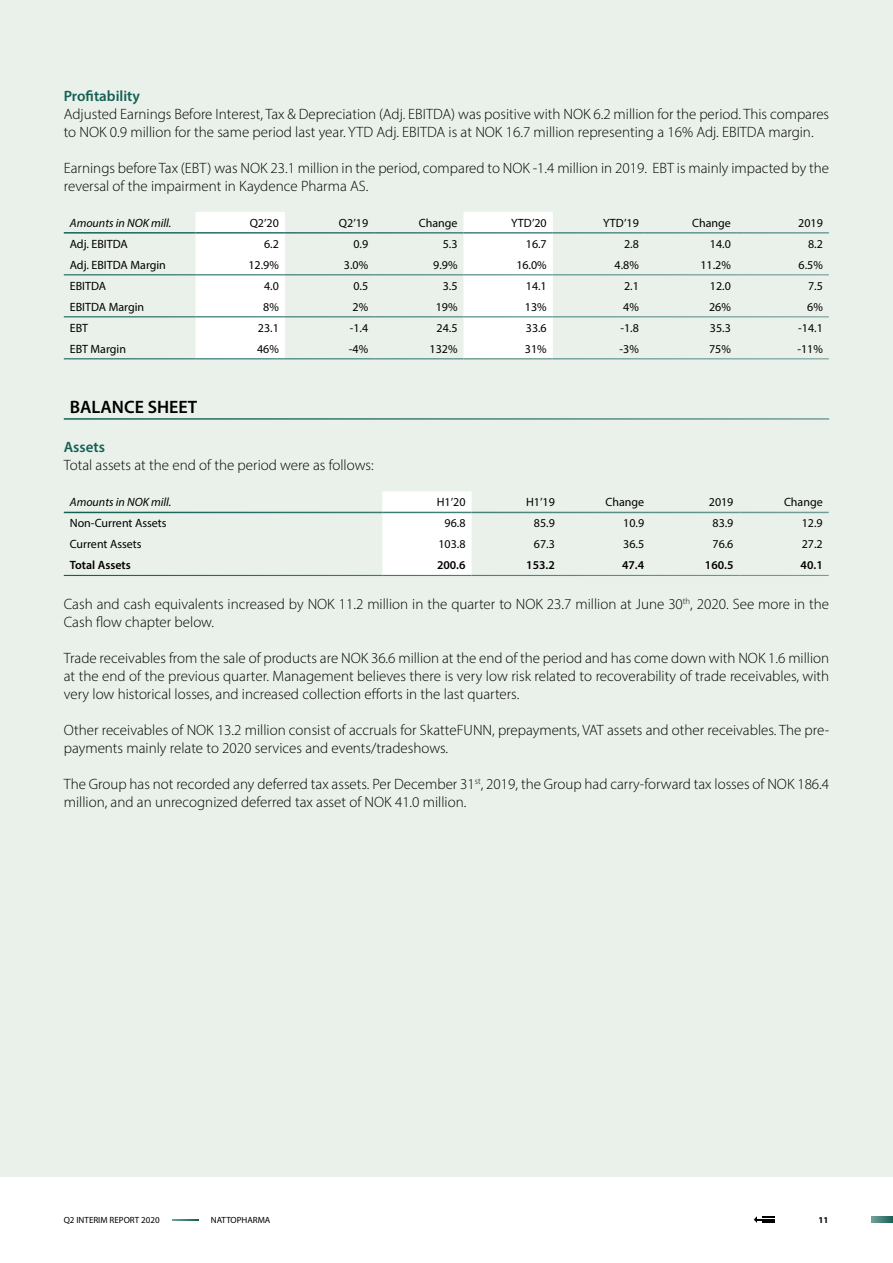
<style>
.page{position:relative;width:893px;height:1263px;background:#fff}
.page>*{position:absolute;margin:0;border:0;box-sizing:border-box;transform-origin:0 0}
.t1{font:600 18px "Myriad Pro";color:#000}
.t2{font:300 15px/18px "Myriad Pro";color:#000}
.t3{font:600 15px "Myriad Pro";color:#146055}
.t4{font:12px "Myriad Pro";color:#000}
.t5{font:italic 12px "Myriad Pro";color:#000}
.t6{font:600 12px "Myriad Pro";color:#000}
.t7{font:9px "Myriad Pro";color:#000}
.t8{font:700 9px "Myriad Pro";color:#000}
</style>
<div class="page">
<svg style="left:173px;top:1219px;width:25px;height:1px"></svg>
<svg style="left:754px;top:1216px;width:20px;height:7px"></svg>
<svg style="left:872px;top:1216px;width:21px;height:7px"></svg>
<div style="left:0;top:0;width:893px;height:1176px;background:#eaf1ea"></div>
<hr style="left:64px;top:418px;width:765px;height:2px;background:#fff">
<svg style="left:196px;top:212px;width:357px;height:146px"></svg>
<hr style="left:64px;top:232px;width:132px;height:2px;background:#fff">
<hr style="left:196px;top:232px;width:89px;height:2px;background:#fff">
<hr style="left:285px;top:232px;width:89px;height:2px;background:#fff">
<hr style="left:374px;top:232px;width:89px;height:2px;background:#fff">
<hr style="left:463px;top:232px;width:90px;height:2px;background:#fff">
<hr style="left:553px;top:232px;width:92px;height:2px;background:#fff">
<hr style="left:645px;top:232px;width:92px;height:2px;background:#fff">
<hr style="left:737px;top:232px;width:92px;height:2px;background:#fff">
<hr style="left:64px;top:316px;width:132px;height:1px;background:#fff">
<hr style="left:196px;top:316px;width:89px;height:1px;background:#fff">
<hr style="left:285px;top:316px;width:89px;height:1px;background:#fff">
<hr style="left:374px;top:316px;width:89px;height:1px;background:#fff">
<hr style="left:463px;top:316px;width:90px;height:1px;background:#fff">
<hr style="left:553px;top:316px;width:92px;height:1px;background:#fff">
<hr style="left:645px;top:316px;width:92px;height:1px;background:#fff">
<hr style="left:737px;top:316px;width:92px;height:1px;background:#fff">
<hr style="left:64px;top:358px;width:132px;height:1px;background:#fff">
<hr style="left:196px;top:358px;width:89px;height:1px;background:#fff">
<hr style="left:285px;top:358px;width:89px;height:1px;background:#fff">
<hr style="left:374px;top:358px;width:89px;height:1px;background:#fff">
<hr style="left:463px;top:358px;width:90px;height:1px;background:#fff">
<hr style="left:553px;top:358px;width:92px;height:1px;background:#fff">
<hr style="left:645px;top:358px;width:92px;height:1px;background:#fff">
<hr style="left:737px;top:358px;width:92px;height:1px;background:#fff">
<hr style="left:64px;top:274px;width:132px;height:1px;background:#fff">
<hr style="left:196px;top:274px;width:89px;height:1px;background:#fff">
<hr style="left:285px;top:274px;width:89px;height:1px;background:#fff">
<hr style="left:374px;top:274px;width:89px;height:1px;background:#fff">
<hr style="left:463px;top:274px;width:90px;height:1px;background:#fff">
<hr style="left:553px;top:274px;width:92px;height:1px;background:#fff">
<hr style="left:645px;top:274px;width:92px;height:1px;background:#fff">
<hr style="left:737px;top:274px;width:92px;height:1px;background:#fff">
<div style="left:382px;top:491px;width:90px;height:83px;background:#fff"></div>
<hr style="left:64px;top:512px;width:318px;height:1px;background:#fff">
<hr style="left:382px;top:512px;width:90px;height:1px;background:#fff">
<hr style="left:472px;top:512px;width:89px;height:1px;background:#fff">
<hr style="left:561px;top:512px;width:89px;height:1px;background:#fff">
<hr style="left:650px;top:512px;width:89px;height:1px;background:#fff">
<hr style="left:739px;top:512px;width:90px;height:1px;background:#fff">
<hr style="left:64px;top:575px;width:318px;height:1px;background:#fff">
<hr style="left:382px;top:575px;width:90px;height:1px;background:#fff">
<hr style="left:472px;top:575px;width:89px;height:1px;background:#fff">
<hr style="left:561px;top:575px;width:89px;height:1px;background:#fff">
<hr style="left:650px;top:575px;width:89px;height:1px;background:#fff">
<hr style="left:739px;top:575px;width:90px;height:1px;background:#fff">
<p class="t3" style="left:64px;top:86px;width:78px">Profitability</p>
<p class="t2" style="left:64px;top:104px;width:767px">Adjusted Earnings Before Interest, Tax &amp; Depreciation (Adj. EBITDA) was positive with NOK 6.2 million for the period. This compares to NOK 0.9 million for the same period last year. YTD Adj. EBITDA is at NOK 16.7 million representing a 16% Adj. EBITDA margin.</p>
<p class="t2" style="left:64px;top:158px;width:767px">Earnings before Tax (EBT) was NOK 23.1 million in the period, compared to NOK -1.4 million in 2019. EBT is mainly impacted by the reversal of the impairment in Kaydence Pharma AS.</p>
<p class="t5" style="left:70px;top:215px;width:103px">Amounts in NOK mill.</p>
<p class="t4" style="left:250px;top:215px;width:31px">Q2’20</p>
<p class="t4" style="left:339px;top:215px;width:31px">Q2’19</p>
<p class="t4" style="left:419px;top:215px;width:40px">Change</p>
<p class="t4" style="left:511px;top:215px;width:37px">YTD’20</p>
<p class="t4" style="left:603px;top:215px;width:37px">YTD’19</p>
<p class="t4" style="left:692px;top:215px;width:40px">Change</p>
<p class="t4" style="left:798px;top:215px;width:26px">2019</p>
<p class="t4" style="left:70px;top:236px;width:60px">Adj. EBITDA</p>
<p class="t4" style="left:264px;top:236px;width:16px">6.2</p>
<p class="t4" style="left:353px;top:236px;width:16px">0.9</p>
<p class="t4" style="left:443px;top:236px;width:16px">5.3</p>
<p class="t4" style="left:526px;top:236px;width:22px">16.7</p>
<p class="t4" style="left:624px;top:236px;width:16px">2.8</p>
<p class="t4" style="left:710px;top:236px;width:22px">14.0</p>
<p class="t4" style="left:808px;top:236px;width:16px">8.2</p>
<p class="t4" style="left:70px;top:257px;width:98px">Adj. EBITDA Margin</p>
<p class="t4" style="left:248px;top:257px;width:32px">12.9%</p>
<p class="t4" style="left:344px;top:257px;width:26px">3.0%</p>
<p class="t4" style="left:433px;top:257px;width:26px">9.9%</p>
<p class="t4" style="left:516px;top:257px;width:32px">16.0%</p>
<p class="t4" style="left:614px;top:257px;width:26px">4.8%</p>
<p class="t4" style="left:700px;top:257px;width:32px">11.2%</p>
<p class="t4" style="left:799px;top:257px;width:26px">6.5%</p>
<p class="t4" style="left:70px;top:278px;width:38px">EBITDA</p>
<p class="t4" style="left:264px;top:278px;width:16px">4.0</p>
<p class="t4" style="left:353px;top:278px;width:16px">0.5</p>
<p class="t4" style="left:443px;top:278px;width:16px">3.5</p>
<p class="t4" style="left:526px;top:278px;width:22px">14.1</p>
<p class="t4" style="left:624px;top:278px;width:16px">2.1</p>
<p class="t4" style="left:710px;top:278px;width:22px">12.0</p>
<p class="t4" style="left:808px;top:278px;width:16px">7.5</p>
<p class="t4" style="left:70px;top:299px;width:76px">EBITDA Margin</p>
<p class="t4" style="left:263px;top:299px;width:17px">8%</p>
<p class="t4" style="left:353px;top:299px;width:17px">2%</p>
<p class="t4" style="left:436px;top:299px;width:23px">19%</p>
<p class="t4" style="left:525px;top:299px;width:23px">13%</p>
<p class="t4" style="left:623px;top:299px;width:17px">4%</p>
<p class="t4" style="left:709px;top:299px;width:23px">26%</p>
<p class="t4" style="left:807px;top:299px;width:17px">6%</p>
<p class="t4" style="left:70px;top:320px;width:20px">EBT</p>
<p class="t4" style="left:258px;top:320px;width:22px">23.1</p>
<p class="t4" style="left:350px;top:320px;width:20px">-1.4</p>
<p class="t4" style="left:437px;top:320px;width:22px">24.5</p>
<p class="t4" style="left:526px;top:320px;width:22px">33.6</p>
<p class="t4" style="left:620px;top:320px;width:20px">-1.8</p>
<p class="t4" style="left:710px;top:320px;width:22px">35.3</p>
<p class="t4" style="left:798px;top:320px;width:26px">-14.1</p>
<p class="t4" style="left:70px;top:341px;width:58px">EBT Margin</p>
<p class="t4" style="left:257px;top:341px;width:23px">46%</p>
<p class="t4" style="left:349px;top:341px;width:21px">-4%</p>
<p class="t4" style="left:429px;top:341px;width:29px">132%</p>
<p class="t4" style="left:525px;top:341px;width:23px">31%</p>
<p class="t4" style="left:619px;top:341px;width:21px">-3%</p>
<p class="t4" style="left:709px;top:341px;width:23px">75%</p>
<p class="t4" style="left:797px;top:341px;width:27px">-11%</p>
<p class="t1" style="left:70px;top:395px;width:129px">BALANCE SHEET</p>
<p class="t3" style="left:64px;top:438px;width:43px">Assets</p>
<p class="t2" style="left:64px;top:456px;width:311px">Total assets at the end of the period were as follows:</p>
<p class="t5" style="left:70px;top:495px;width:103px">Amounts in NOK mill.</p>
<p class="t4" style="left:437px;top:495px;width:30px">H1’20</p>
<p class="t4" style="left:526px;top:495px;width:30px">H1’19</p>
<p class="t4" style="left:605px;top:495px;width:40px">Change</p>
<p class="t4" style="left:709px;top:495px;width:26px">2019</p>
<p class="t4" style="left:784px;top:495px;width:40px">Change</p>
<p class="t4" style="left:70px;top:516px;width:98px">Non-Current Assets</p>
<p class="t4" style="left:445px;top:516px;width:22px">96.8</p>
<p class="t4" style="left:534px;top:516px;width:22px">85.9</p>
<p class="t4" style="left:623px;top:516px;width:22px">10.9</p>
<p class="t4" style="left:712px;top:516px;width:22px">83.9</p>
<p class="t4" style="left:802px;top:516px;width:22px">12.9</p>
<p class="t4" style="left:70px;top:537px;width:73px">Current Assets</p>
<p class="t4" style="left:438px;top:537px;width:29px">103.8</p>
<p class="t4" style="left:534px;top:537px;width:22px">67.3</p>
<p class="t4" style="left:623px;top:537px;width:22px">36.5</p>
<p class="t4" style="left:712px;top:537px;width:22px">76.6</p>
<p class="t4" style="left:802px;top:537px;width:22px">27.2</p>
<p class="t6" style="left:70px;top:558px;width:63px">Total Assets</p>
<p class="t6" style="left:437px;top:558px;width:30px">200.6</p>
<p class="t6" style="left:526px;top:558px;width:30px">153.2</p>
<p class="t6" style="left:622px;top:558px;width:24px">47.4</p>
<p class="t6" style="left:705px;top:558px;width:30px">160.5</p>
<p class="t6" style="left:801px;top:558px;width:24px">40.1</p>
<p class="t2" style="left:64px;top:594px;width:767px">Cash and cash equivalents increased by NOK 11.2 million in the quarter to NOK 23.7 million at June 30<sup>th</sup>, 2020. See more in the<br>Cash flow chapter below.</p>
<p class="t2" style="left:64px;top:648px;width:767px;text-align:justify">Trade receivables from the sale of products are NOK 36.6 million at the end of the period and has come down with NOK 1.6 million at the end of the previous quarter. Management believes there is very low risk related to recoverability of trade receivables, with very low historical losses, and increased collection efforts in the last quarters.</p>
<p class="t2" style="left:64px;top:720px;width:767px">Other receivables of NOK 13.2 million consist of accruals for SkatteFUNN, prepayments, VAT assets and other receivables. The pre&shy;payments mainly relate to 2020 services and events/tradeshows.</p>
<p class="t2" style="left:64px;top:774px;width:767px">The Group has not recorded any deferred tax assets. Per December 31<sup>st</sup>, 2019, the Group had carry-forward tax losses of NOK 186.4 million, and an unrecognized deferred tax asset of NOK 41.0 million.</p>
<p class="t7" style="left:64px;top:1214px;width:97px">Q2 INTERIM REPORT 2020</p>
<p class="t7" style="left:211px;top:1214px;width:61px">NATTOPHARMA</p>
<p class="t8" style="left:819px;top:1214px;width:11px">11</p>
</div>
